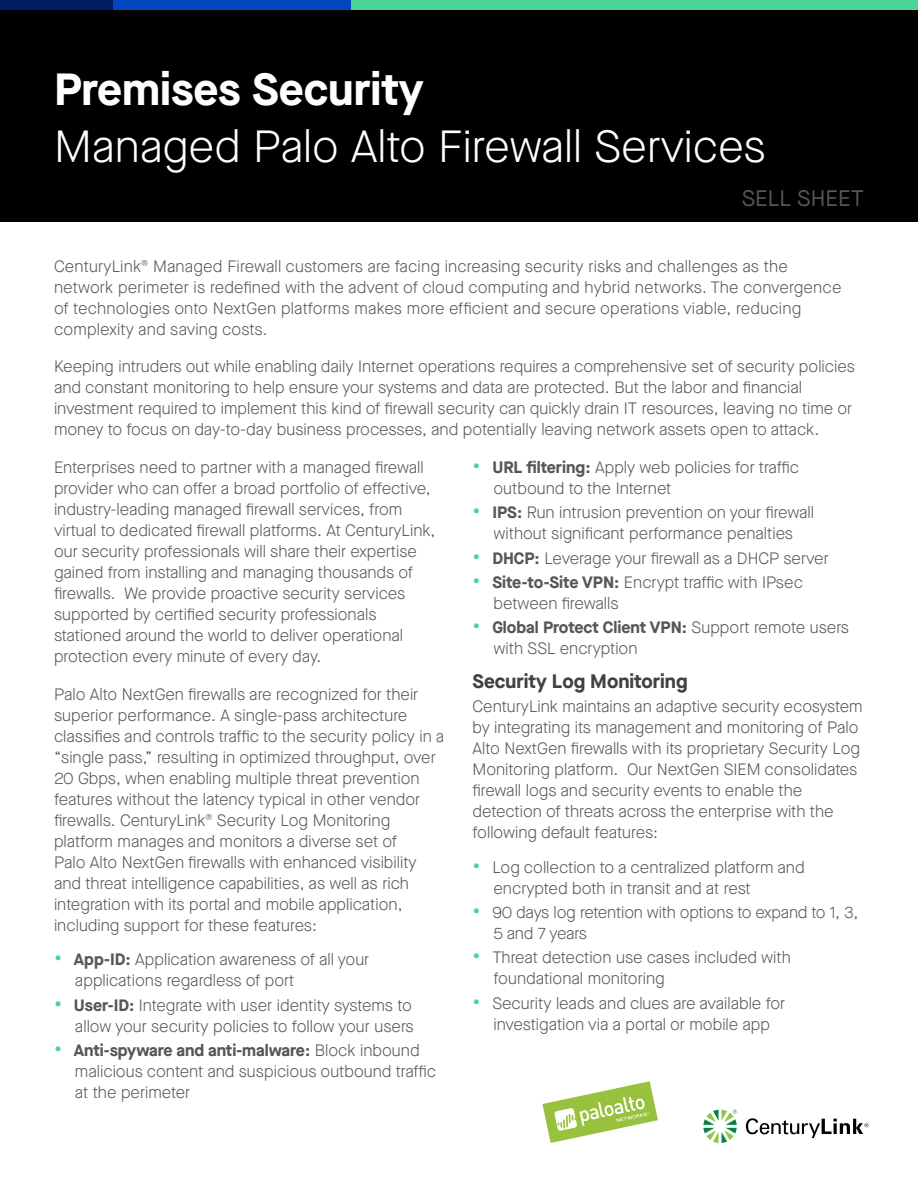
<style>
.page{position:relative;width:918px;height:1188px;background:#fff}
.page>*{position:absolute;margin:0;border:0;box-sizing:border-box;transform-origin:0 0}
.t1{font:300 45px "Maison Neue";color:#fff}
.t2{font:700 45px "Maison Neue";color:#fff}
.t3{font:22.5px "Maison Neue";color:#53565a}
.t4{font:700 19.5px "Maison Neue";color:#414042}
.t5{font:300 16.5px/21px "Maison Neue";color:#53565a}
.s1{font-weight:700;font-size:19.5px;color:#48d597}
.s2{font-weight:700}
</style>
<div class="page">
<div style="left:0;top:0;width:918px;height:222px;background:#000"></div>
<div style="left:351px;top:0;width:567px;height:10px;background:#48d597"></div>
<div style="left:0;top:0;width:113px;height:10px;background:#001e60"></div>
<div style="left:113px;top:0;width:238px;height:10px;background:#0047bb"></div>
<svg style="left:542px;top:1081px;width:116px;height:62px"></svg>
<svg style="left:703px;top:1110px;width:34px;height:33px"></svg>
<svg style="left:746px;top:1118px;width:122px;height:20px"></svg>
<h1 class="t2" style="left:54px;top:57px;width:371px">Premises Security</h1>
<h1 class="t1" style="left:54px;top:117px;width:713px">Managed Palo Alto Firewall Services</h1>
<h2 class="t3" style="left:742px;top:184px;width:124px">SELL SHEET</h2>
<p class="t5" style="left:54px;top:255px;width:789px">CenturyLink<sup>®</sup> Managed Firewall customers are facing increasing security risks and challenges as the network perimeter is redefined with the advent of cloud computing and hybrid networks. The convergence of technologies onto NextGen platforms makes more efficient and secure operations viable, reducing complexity and saving costs.</p>
<p class="t5" style="left:54px;top:356px;width:802px">Keeping intruders out while enabling daily Internet operations requires a comprehensive set of security policies and constant monitoring to help ensure your systems and data are protected. But the labor and financial investment required to implement this kind of firewall security can quickly drain IT resources, leaving no time or money to focus on day-to-day business processes, and potentially leaving network assets open to attack.</p>
<p class="t5" style="left:54px;top:457px;width:383px">Enterprises need to partner with a managed firewall provider who can offer a broad portfolio of effective, industry-leading managed firewall services, from virtual to dedicated firewall platforms. At CenturyLink, our security professionals will share their expertise gained from installing and managing thousands of firewalls. We provide proactive security services supported by certified security professionals stationed around the world to deliver operational protection every minute of every day.</p>
<p class="t5" style="left:54px;top:684px;width:392px">Palo Alto NextGen firewalls are recognized for their superior performance. A single-pass architecture classifies and controls traffic to the security policy in a “single pass,” resulting in optimized throughput, over 20 Gbps, when enabling multiple threat prevention features without the latency typical in other vendor firewalls. CenturyLink<sup>®</sup> Security Log Monitoring platform manages and monitors a diverse set of<br>Palo Alto NextGen firewalls with enhanced visibility and threat intelligence capabilities, as well as rich integration with its portal and mobile application, including support for these features:</p>
<p class="t5" style="left:75px;top:949px;width:296px;text-indent:-21px"><span class="s1">•</span> <span class="s2">App-ID:</span> Application awareness of all your applications regardless of port</p>
<p class="t5" style="left:54px;top:994px;width:361px;text-align:right"><span class="s1">•</span> <span class="s2">User-ID:</span> Integrate with user identity systems to allow your security policies to follow your users</p>
<p class="t5" style="left:75px;top:1040px;width:363px;text-indent:-21px"><span class="s1">•</span> <span class="s2">Anti-spyware and anti-malware:</span> Block inbound malicious content and suspicious outbound traffic at the perimeter</p>
<p class="t5" style="left:493px;top:457px;width:307px;text-indent:-21px"><span class="s1">•</span> <span class="s2">URL filtering:</span> Apply web policies for traffic outbound to the Internet</p>
<p class="t5" style="left:472px;top:502px;width:343px;text-align:center"><span class="s1">•</span> <span class="s2">IPS:</span> Run intrusion prevention on your firewall without significant performance penalties</p>
<p class="t5" style="left:472px;top:547px;width:358px"><span class="s1">•</span> <span class="s2">DHCP:</span> Leverage your firewall as a DHCP server</p>
<p class="t5" style="left:493px;top:572px;width:311px;text-indent:-21px"><span class="s1">•</span> <span class="s2">Site-to-Site VPN:</span> Encrypt traffic with IPsec between firewalls</p>
<p class="t5" style="left:493px;top:617px;width:357px;text-indent:-21px"><span class="s1">•</span> <span class="s2">Global Protect Client VPN:</span> Support remote users with SSL encryption</p>
<p class="t4" style="left:472px;top:667px;width:217px">Security Log Monitoring</p>
<p class="t5" style="left:472px;top:696px;width:392px">CenturyLink maintains an adaptive security ecosystem by integrating its management and monitoring of Palo Alto NextGen firewalls with its proprietary Security Log Monitoring platform. Our NextGen SIEM consolidates firewall logs and security events to enable the detection of threats across the enterprise with the following default features:</p>
<p class="t5" style="left:493px;top:857px;width:313px;text-indent:-21px"><span class="s1">•</span> Log collection to a centralized platform and encrypted both in transit and at rest</p>
<p class="t5" style="left:493px;top:902px;width:366px;text-indent:-21px"><span class="s1">•</span> 90 days log retention with options to expand to 1, 3,<br>5 and 7 years</p>
<p class="t5" style="left:493px;top:947px;width:299px;text-indent:-21px"><span class="s1">•</span> Threat detection use cases included with foundational monitoring</p>
<p class="t5" style="left:472px;top:992px;width:314px;text-align:center"><span class="s1">•</span> Security leads and clues are available for investigation via a portal or mobile app</p>
</div>
